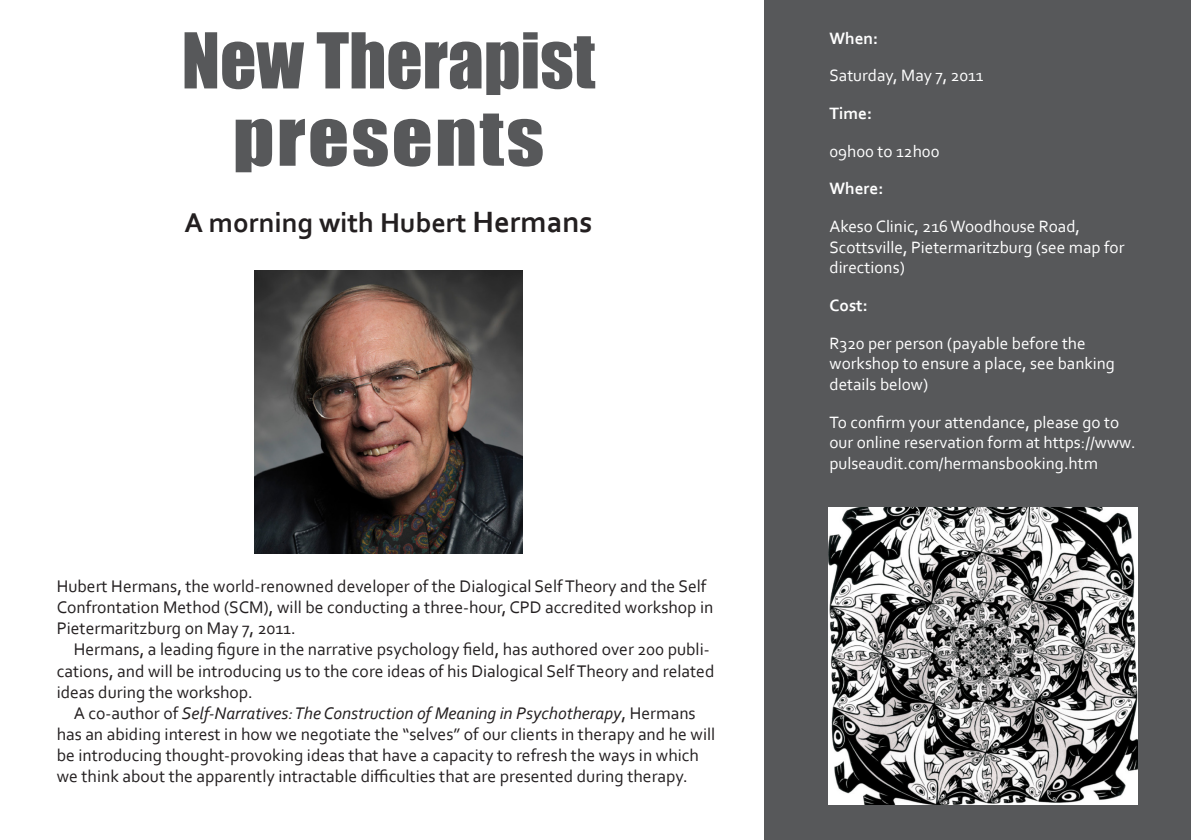
<style>
.page{position:relative;width:1191px;height:840px;background:#fff}
.page>*{position:absolute;margin:0;border:0;box-sizing:border-box;transform-origin:0 0}
.Headline{font:71px/77.2px "Impact";color:#57585a;text-align:center}
.Subhead_1{font:700 28.4px "Corbel";color:#231f20}
.Story_body{font:17.6px/21.2px "Corbel";color:#231f20}
.Story_body_flush_lef{font:17.6px/21.2px "Corbel";color:#231f20}
.Story_body_no_bullet{font:17.2px/20.6px "Corbel";color:#fff}
.Story_body_flush_lef-2{font:17.2px/20.6px "Corbel";color:#fff}
.Story_body_no_bullet-2{font:700 17.2px "Corbel";color:#fff}
.s1{font-size:30.8px}
.s2{font-style:italic}
</style>
<div class="page">
<div style="left:764px;top:0;width:427px;height:839px;background:#57585a"></div>
<img style="left:255px;top:270px;width:267px;height:283px">
<img style="left:829px;top:507px;width:308px;height:297px">
<p class="Headline" style="left:182px;top:21px;width:415px">New Therapist presents</p>
<p class="Subhead_1" style="left:184px;top:205px;width:410px">A morning with Hubert <span class="s1">Hermans</span></p>
<p class="Story_body_flush_lef" style="left:57px;top:575px;width:658px">Hubert Hermans, the world-renowned developer of the Dialogical Self Theory and the Self<br>Confrontation Method (SCM), will be conducting a three-hour, CPD accredited workshop in<br>Pietermaritzburg on May 7, 2011.</p>
<p class="Story_body" style="left:57px;top:638px;width:659px;text-indent:17px">Hermans, a leading figure in the narrative psychology field, has authored over 200 publi&shy;cations, and will be introducing us to the core ideas of his Dialogical Self Theory and related ideas during the workshop.</p>
<p class="Story_body" style="left:57px;top:701px;width:660px;text-indent:17px">A co-author of <span class="s2">Self-Narratives: The Construction of Meaning in Psychotherapy</span>, Hermans has an abiding interest in how we negotiate the “selves” of our clients in therapy and he will be introducing thought-provoking ideas that have a capacity to refresh the ways in which we think about the apparently intractable difficulties that are presented during therapy.</p>
<p class="Story_body_no_bullet-2" style="left:829px;top:27px;width:50px">When:</p>
<p class="Story_body_no_bullet" style="left:829px;top:65px;width:156px">Saturday, May 7, 2011</p>
<p class="Story_body_no_bullet-2" style="left:829px;top:103px;width:44px">Time:</p>
<p class="Story_body_no_bullet" style="left:829px;top:140px;width:112px">09h00 to 12h00</p>
<p class="Story_body_no_bullet-2" style="left:829px;top:178px;width:55px">Where:</p>
<p class="Story_body_no_bullet" style="left:829px;top:215px;width:296px">Akeso Clinic, 216 Woodhouse Road,<br>Scottsville, Pietermaritzburg (see map for directions)</p>
<p class="Story_body_no_bullet-2" style="left:829px;top:294px;width:40px">Cost:</p>
<p class="Story_body_no_bullet" style="left:829px;top:332px;width:287px">R320 per person (payable before the workshop to ensure a place, see banking details below)</p>
<p class="Story_body_flush_lef-2" style="left:829px;top:411px;width:308px">To confirm your attendance, please go to our online reservation form at https://www. pulseaudit.com/hermansbooking.htm</p>
</div>
